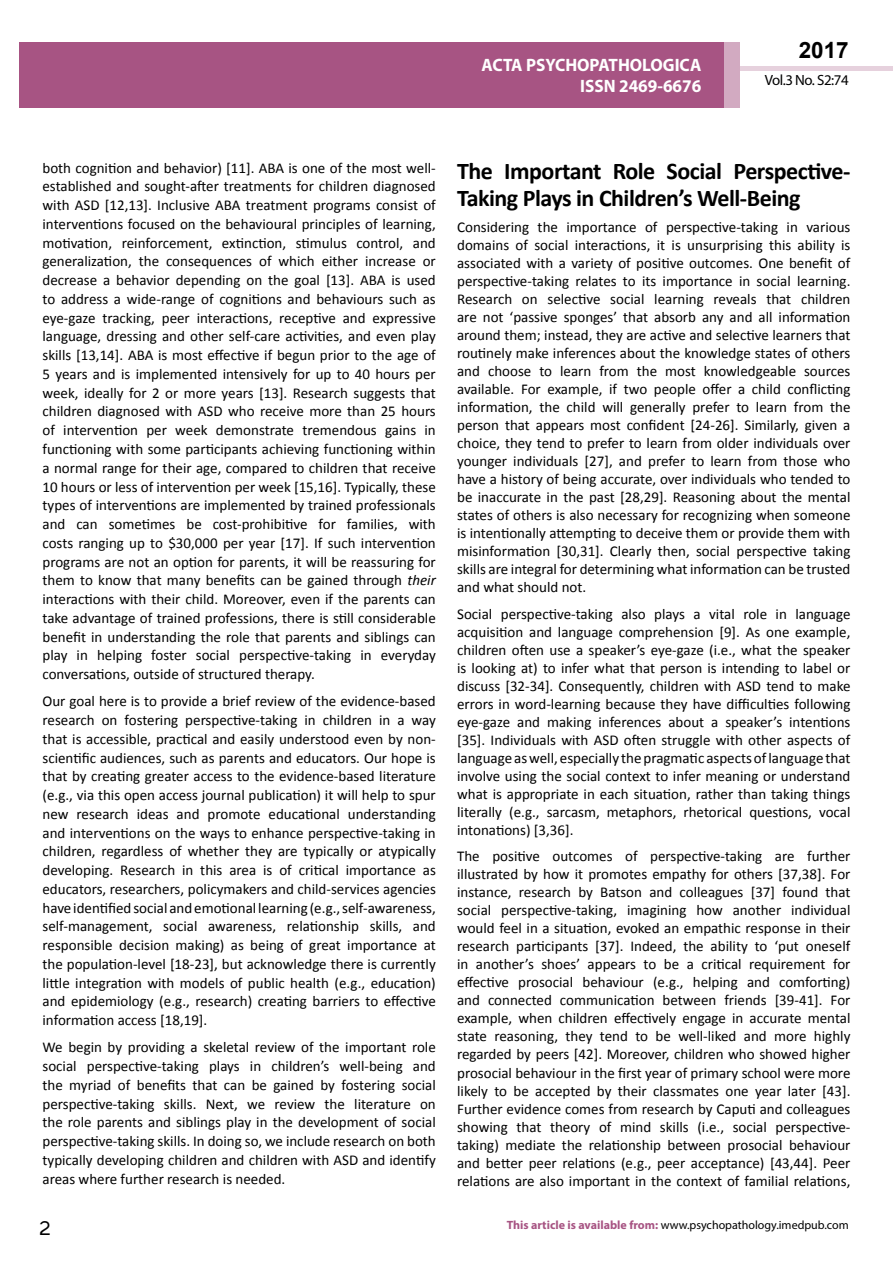
<style>
.page{position:relative;width:893px;height:1263px;background:#fff}
.page>*{position:absolute;margin:0;border:0;box-sizing:border-box;transform-origin:0 0}
.t1{font:25.5px "Tunga";color:#000}
.t2{font:700 24px/26.4px "Calibri";letter-spacing:-.02em;color:#000}
.t3{font:700 22.5px "Arial";color:#000}
.t4{font:700 18px/21.6px "Myriad Pro";color:#fff;text-align:right;scale:.96 1}
.t5{font:15px/18.8px "Calibri";color:#000;text-align:justify}
.t6{font:14.85px "Myriad Pro";letter-spacing:-.03em;color:#000}
.t7{font:12px "Myriad Pro";color:#000}
.s1{font-style:italic}
.s2{font-weight:700;color:#a75483}
</style>
<div class="page">
<div style="left:722px;top:66px;width:171px;height:5px;background:#e6d1dd"></div>
<div style="left:19px;top:42px;width:706px;height:66px;background:#a75483"></div>
<div style="left:725px;top:43px;width:15px;height:65px;background:#d2aac1"></div>
<p class="t4" style="left:482px;top:53px;width:230px">ACTA PSYCHOPATHOLOGICA<br>ISSN 2469-6676</p>
<h3 class="t3" style="left:799px;top:35px;width:52px">2017</h3>
<p class="t6" style="left:765px;top:71px;width:85px">Vol.3 No. S2:74</p>
<p class="t5" style="left:43px;top:158px;width:395px">both cognition and behavior) [11]. ABA is one of the most well&shy;established and sought-after treatments for children diagnosed with ASD [12,13]. Inclusive ABA treatment programs consist of interventions focused on the behavioural principles of learning, motivation, reinforcement, extinction, stimulus control, and generalization, the consequences of which either increase or decrease a behavior depending on the goal [13]. ABA is used to address a wide-range of cognitions and behaviours such as eye-gaze tracking, peer interactions, receptive and expressive language, dressing and other self-care activities, and even play skills [13,14]. ABA is most effective if begun prior to the age of 5 years and is implemented intensively for up to 40 hours per week, ideally for 2 or more years [13]. Research suggests that children diagnosed with ASD who receive more than 25 hours of intervention per week demonstrate tremendous gains in functioning with some participants achieving functioning within a normal range for their age, compared to children that receive 10 hours or less of intervention per week [15,16]. Typically, these types of interventions are implemented by trained professionals and can sometimes be cost-prohibitive for families, with costs ranging up to $30,000 per year [17]. If such intervention programs are not an option for parents, it will be reassuring for them to know that many benefits can be gained through <span class="s1">their </span>interactions with their child. Moreover, even if the parents can take advantage of trained professions, there is still considerable benefit in understanding the role that parents and siblings can play in helping foster social perspective-taking in everyday conversations, outside of structured therapy.</p>
<p class="t5" style="left:43px;top:692px;width:395px">Our goal here is to provide a brief review of the evidence-based research on fostering perspective-taking in children in a way that is accessible, practical and easily understood even by non&shy;scientific audiences, such as parents and educators. Our hope is that by creating greater access to the evidence-based literature (e.g., via this open access journal publication) it will help to spur new research ideas and promote educational understanding and interventions on the ways to enhance perspective-taking in children, regardless of whether they are typically or atypically developing. Research in this area is of critical importance as educators, researchers, policymakers and child-services agencies have identified social and emotional learning (e.g., self-awareness, self-management, social awareness, relationship skills, and responsible decision making) as being of great importance at the population-level [18-23], but acknowledge there is currently little integration with models of public health (e.g., education) and epidemiology (e.g., research) creating barriers to effective information access [18,19].</p>
<p class="t5" style="left:43px;top:1038px;width:395px">We begin by providing a skeletal review of the important role social perspective-taking plays in children’s well-being and the myriad of benefits that can be gained by fostering social perspective-taking skills. Next, we review the literature on the role parents and siblings play in the development of social perspective-taking skills. In doing so, we include research on both typically developing children and children with ASD and identify areas where further research is needed.</p>
<h2 class="t2" style="left:457px;top:158px;width:395px">The Important Role Social Perspective-<br>Taking Plays in Children’s Well-Being</h2>
<p class="t5" style="left:457px;top:218px;width:395px;line-height:18px">Considering the importance of perspective-taking in various domains of social interactions, it is unsurprising this ability is associated with a variety of positive outcomes. One benefit of perspective-taking relates to its importance in social learning.<br>Research on selective social learning reveals that children are not ‘passive sponges’ that absorb any and all information around them; instead, they are active and selective learners that routinely make inferences about the knowledge states of others and choose to learn from the most knowledgeable sources available. For example, if two people offer a child conflicting information, the child will generally prefer to learn from the person that appears most confident [24-26]. Similarly, given a choice, they tend to prefer to learn from older individuals over younger individuals [27], and prefer to learn from those who have a history of being accurate, over individuals who tended to be inaccurate in the past [28,29]. Reasoning about the mental states of others is also necessary for recognizing when someone is intentionally attempting to deceive them or provide them with misinformation [30,31]. Clearly then, social perspective taking skills are integral for determining what information can be trusted and what should not.</p>
<p class="t5" style="left:457px;top:605px;width:395px;line-height:18px">Social perspective-taking also plays a vital role in language acquisition and language comprehension [9]. As one example, children often use a speaker’s eye-gaze (i.e., what the speaker is looking at) to infer what that person is intending to label or discuss [32-34]. Consequently, children with ASD tend to make errors in word-learning because they have difficulties following eye-gaze and making inferences about a speaker’s intentions [35]. Individuals with ASD often struggle with other aspects of language as well, especially the pragmatic aspects of language that involve using the social context to infer meaning or understand what is appropriate in each situation, rather than taking things literally (e.g., sarcasm, metaphors, rhetorical questions, vocal intonations) [3,36].</p>
<p class="t5" style="left:457px;top:847px;width:395px;line-height:18px">The positive outcomes of perspective-taking are further illustrated by how it promotes empathy for others [37,38]. For instance, research by Batson and colleagues [37] found that social perspective-taking, imagining how another individual would feel in a situation, evoked an empathic response in their research participants [37]. Indeed, the ability to ‘put oneself in another’s shoes’ appears to be a critical requirement for effective prosocial behaviour (e.g., helping and comforting) and connected communication between friends [39-41]. For example, when children effectively engage in accurate mental state reasoning, they tend to be well-liked and more highly regarded by peers [42]. Moreover, children who showed higher prosocial behaviour in the first year of primary school were more likely to be accepted by their classmates one year later [43].<br>Further evidence comes from research by Caputi and colleagues showing that theory of mind skills (i.e., social perspective&shy;taking) mediate the relationship between prosocial behaviour and better peer relations (e.g., peer acceptance) [43,44]. Peer relations are also important in the context of familial relations,</p>
<h1 class="t1" style="left:39px;top:1211px;width:13px">2</h1>
<p class="t7" style="left:507px;top:1218px;width:343px"><span class="s2">This article is available from:</span> www.psychopathology.imedpub.com</p>
</div>
